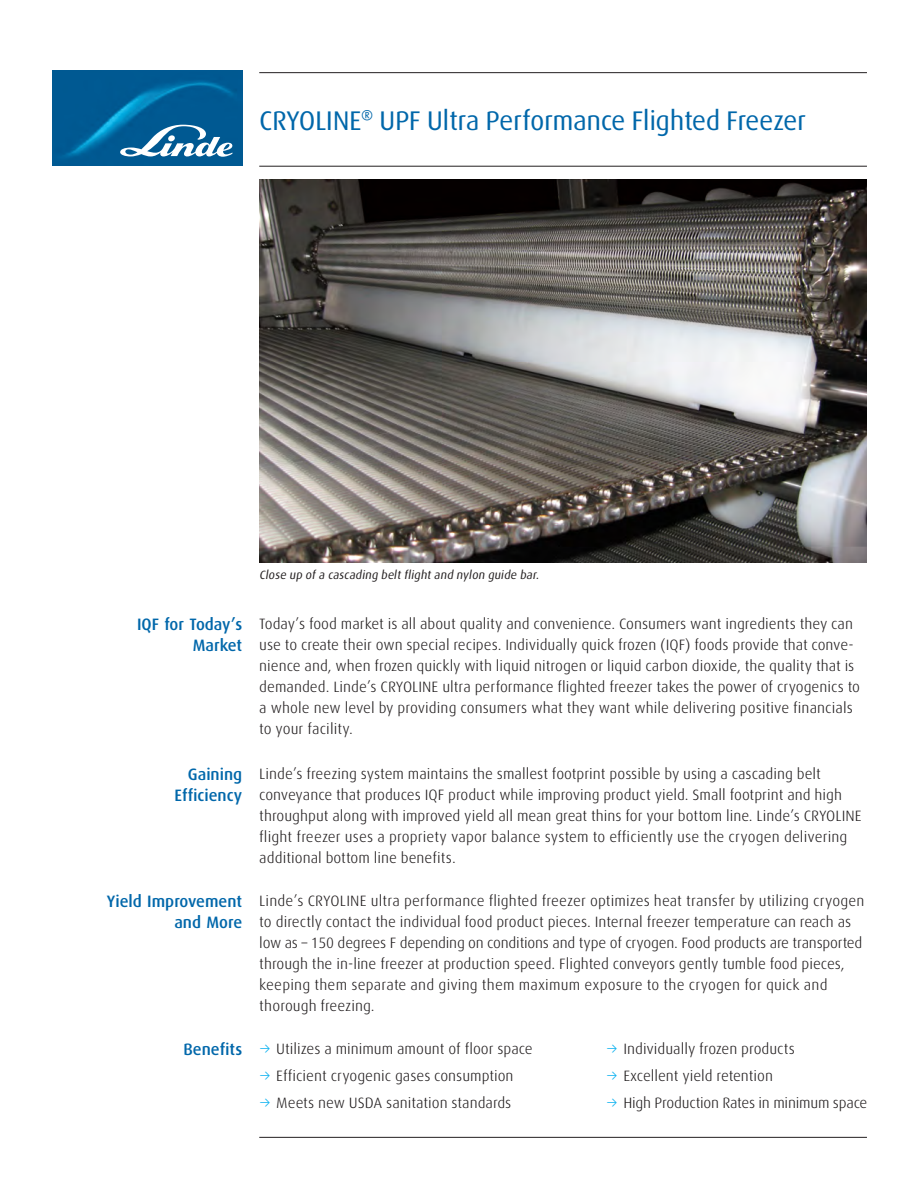
<style>
.page{position:relative;width:918px;height:1188px;background:#fff}
.page>*{position:absolute;margin:0;border:0;box-sizing:border-box;transform-origin:0 0}
.t1{font:27px "Linde Dax Global";letter-spacing:-.02em;color:#0067aa}
.t2{font:500 16.5px "Linde Dax Global";color:#0067aa}
.t3{font:300 15px/21px "Linde Dax Global";color:#231f20}
.t4{font:italic 12px "Linde Dax Global";color:#231f20}
.s1{font-size:24px}
.s2{color:#00aeef}
</style>
<div class="page">
<hr style="left:259px;top:72px;width:608px;height:1px;background:#231f20">
<hr style="left:259px;top:166px;width:608px;height:1px;background:#231f20">
<img style="left:52px;top:71px;width:190px;height:95px">
<svg style="left:120px;top:125px;width:113px;height:32px"></svg>
<hr style="left:259px;top:1137px;width:608px;height:1px;background:#231f20">
<img style="left:259px;top:179px;width:608px;height:383px">
<p class="t1" style="left:259px;top:105px;width:548px">CRYOLINE<span class="s1">®</span> UPF Ultra Performance Flighted Freezer</p>
<p class="t4" style="left:259px;top:568px;width:284px">Close up ofa cascading beltflightand nylon guide bar.</p>
<p class="t2" style="left:137px;top:614px;width:107px">IQF for Today’s</p>
<p class="t2" style="left:193px;top:635px;width:51px">Market</p>
<p class="t3" style="left:259px;top:613px;width:602px">Today’s food market is all about quality and convenience. Consumers want ingredients they can use to create their own special recipes. Individually quick frozen (IQF) foods provide that conve&shy;nience and, when frozen quickly with liquid nitrogen or liquid carbon dioxide, the quality that is demanded. Linde’s CRYOLINE ultra performance flighted freezer takes the power of cryogenics to a whole new level by providing consumers what they want while delivering positive financials to your facility.</p>
<p class="t2" style="left:188px;top:764px;width:56px">Gaining</p>
<p class="t2" style="left:175px;top:785px;width:69px">Efficiency</p>
<p class="t3" style="left:259px;top:763px;width:604px">Linde’s freezing system maintains the smallest footprint possible by using a cascading belt conveyance that produces IQF product while improving product yield. Small footprint and high throughput along with improved yield all mean great thins for your bottom line. Linde’s CRYOLINE flight freezer uses a propriety vapor balance system to efficiently use the cryogen delivering additional bottom line benefits.</p>
<p class="t2" style="left:107px;top:892px;width:137px">Yield Improvement</p>
<p class="t2" style="left:174px;top:913px;width:69px">and More</p>
<p class="t3" style="left:259px;top:890px;width:607px">Linde’s CRYOLINE ultra performance flighted freezer optimizes heat transfer by utilizing cryogen to directly contact the individual food product pieces. Internal freezer temperature can reach as low as – 150 degrees F depending on conditions and type of cryogen. Food products are transported through the in-line freezer at production speed. Flighted conveyors gently tumble food pieces, keeping them separate and giving them maximum exposure to the cryogen for quick and thorough freezing.</p>
<p class="t2" style="left:184px;top:1039px;width:60px">Benefits</p>
<p class="t3" style="left:259px;top:1038px;width:275px"><span class="s2">→</span> Utilizes a minimum amount of floor space</p>
<p class="t3" style="left:259px;top:1065px;width:256px"><span class="s2">→</span> Efficient cryogenic gases consumption</p>
<p class="t3" style="left:259px;top:1093px;width:254px"><span class="s2">→</span> Meets new USDA sanitation standards</p>
<p class="t3" style="left:606px;top:1038px;width:190px"><span class="s2">→</span> Individually frozen products</p>
<p class="t3" style="left:606px;top:1065px;width:168px"><span class="s2">→</span> Excellent yield retention</p>
<p class="t3" style="left:606px;top:1093px;width:263px"><span class="s2">→</span> High Production Rates in minimum space</p>
</div>
